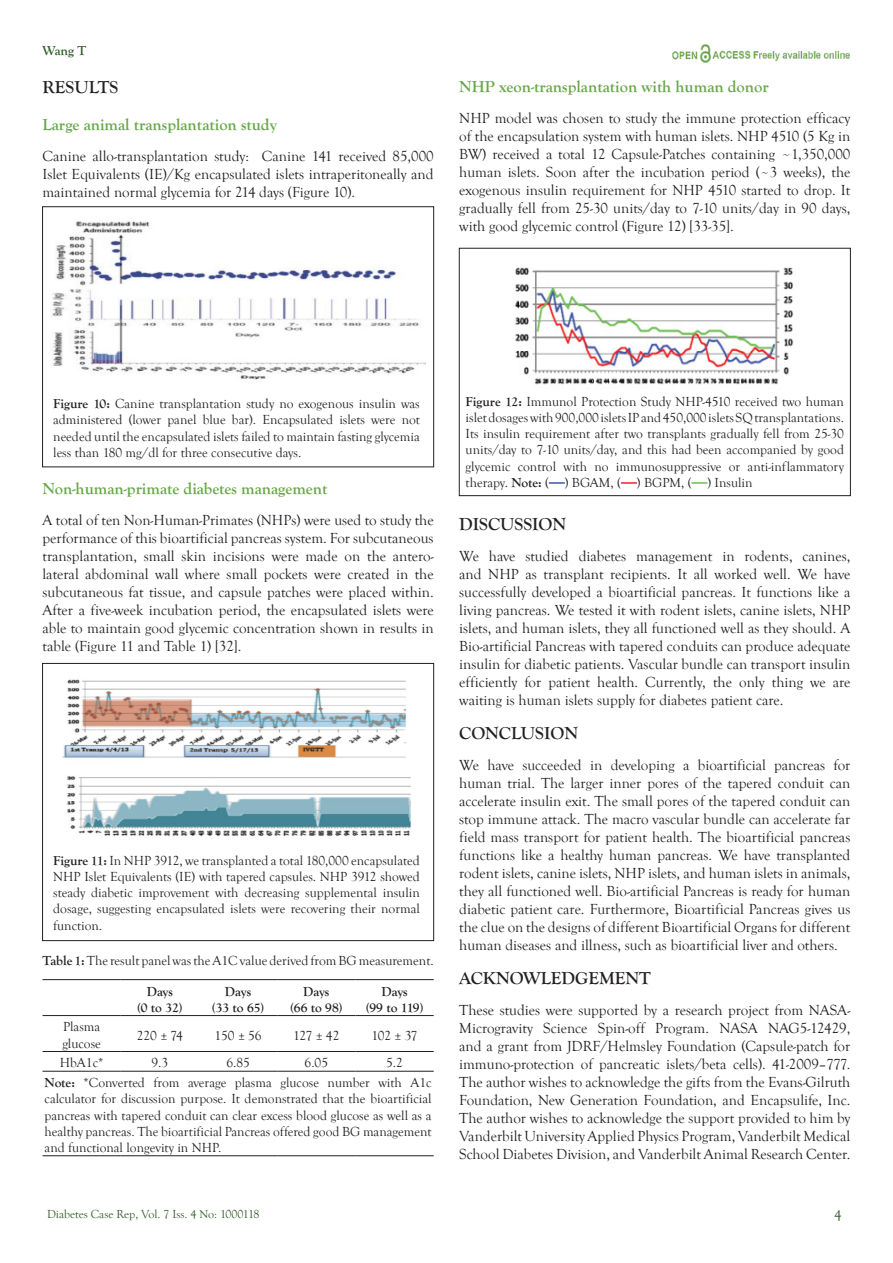
<style>
.page{position:relative;width:893px;height:1263px;background:#fff}
.page>*{position:absolute;margin:0;border:0;box-sizing:border-box;transform-origin:0 0}
.t1{font:700 18px "Goudy Old Style T";color:#231f20}
.t2{font:700 16.5px "Goudy Old Style T";color:#67a747}
.Body_Text_First_Inde{font:15px/18px "Goudy Old Style T";color:#231f20;text-align:justify}
.t3{font:15px "Goudy Old Style T";color:#2f5b28}
.t4{font:13.5px/16.2px "Goudy Old Style T";color:#231f20;text-align:justify}
.t5{font:700 13.5px "Goudy Old Style T";color:#231f20}
.t6{font:700 13.5px "Goudy Old Style T";color:#2f5b28}
.t7{font:12px "Goudy Old Style T";color:#2f5b28}
.s1{font-weight:700}
</style>
<div class="page">
<img style="left:672px;top:44px;width:178px;height:19px">
<hr style="left:43px;top:979px;width:78px;height:1px;background:#231f20">
<hr style="left:121px;top:979px;width:78px;height:1px;background:#231f20">
<hr style="left:199px;top:979px;width:78px;height:1px;background:#231f20">
<hr style="left:277px;top:979px;width:78px;height:1px;background:#231f20">
<hr style="left:355px;top:979px;width:79px;height:1px;background:#231f20">
<hr style="left:43px;top:1015px;width:78px;height:1px;background:#231f20">
<hr style="left:121px;top:1015px;width:78px;height:1px;background:#231f20">
<hr style="left:199px;top:1015px;width:78px;height:1px;background:#231f20">
<hr style="left:277px;top:1015px;width:78px;height:1px;background:#231f20">
<hr style="left:355px;top:1015px;width:79px;height:1px;background:#231f20">
<hr style="left:43px;top:1051px;width:78px;height:1px;background:#231f20">
<hr style="left:121px;top:1051px;width:78px;height:1px;background:#231f20">
<hr style="left:199px;top:1051px;width:78px;height:1px;background:#231f20">
<hr style="left:277px;top:1051px;width:78px;height:1px;background:#231f20">
<hr style="left:355px;top:1051px;width:79px;height:1px;background:#231f20">
<hr style="left:43px;top:1071px;width:78px;height:1px;background:#231f20">
<hr style="left:121px;top:1071px;width:78px;height:1px;background:#231f20">
<hr style="left:199px;top:1071px;width:78px;height:1px;background:#231f20">
<hr style="left:277px;top:1071px;width:78px;height:1px;background:#231f20">
<hr style="left:355px;top:1071px;width:79px;height:1px;background:#231f20">
<hr style="left:43px;top:1155px;width:78px;height:1px;background:#231f20">
<hr style="left:121px;top:1155px;width:78px;height:1px;background:#231f20">
<hr style="left:199px;top:1155px;width:78px;height:1px;background:#231f20">
<hr style="left:277px;top:1155px;width:78px;height:1px;background:#231f20">
<hr style="left:355px;top:1155px;width:79px;height:1px;background:#231f20">
<img style="left:52px;top:221px;width:374px;height:159px">
<svg style="left:549px;top:482px;width:16px;height:2px"></svg>
<svg style="left:621px;top:482px;width:16px;height:2px"></svg>
<svg style="left:691px;top:482px;width:16px;height:2px"></svg>
<div style="left:459px;top:248px;width:391px;height:248px;border:1px solid #231f20"></div>
<img style="left:514px;top:267px;width:280px;height:118px">
<div style="left:43px;top:663px;width:391px;height:278px;border:1px solid #231f20"></div>
<img style="left:63px;top:679px;width:348px;height:157px">
<p class="t6" style="left:43px;top:43px;width:45px">Wang T</p>
<p class="t1" style="left:43px;top:77px;width:77px">RESULTS</p>
<p class="t2" style="left:43px;top:115px;width:236px">Large animal transplantation study</p>
<p class="Body_Text_First_Inde" style="left:43px;top:147px;width:393px">Canine allo-transplantation study: Canine 141 received 85,000<br>Islet Equivalents (IE)/Kg encapsulated islets intraperitoneally and maintained normal glycemia for 214 days (Figure 10).</p>
<p class="t2" style="left:459px;top:77px;width:311px">NHP xeon-transplantation with human donor</p>
<p class="Body_Text_First_Inde" style="left:459px;top:109px;width:393px">NHP model was chosen to study the immune protection efficacy of the encapsulation system with human islets. NHP 4510 (5 Kg in BW) received a total 12 Capsule-Patches containing ~1,350,000 human islets. Soon after the incubation period (~3 weeks), the exogenous insulin requirement for NHP 4510 started to drop. It gradually fell from 25-30 units/day to 7-10 units/day in 90 days, with good glycemic control (Figure 12) [33-35].</p>
<p class="t4" style="left:53px;top:396px;width:368px"><span class="s1">Figure 10:</span> Canine transplantation study no exogenous insulin was administered (lower panel blue bar). Encapsulated islets were not needed until the encapsulated islets failed to maintain fasting glycemia less than 180 mg/dl for three consecutive days.</p>
<p class="t4" style="left:466px;top:393px;width:380px"><span class="s1">Figure 12:</span> Immunol Protection Study NHP-4510 received two human islet dosages with 900,000 islets IP and 450,000 islets SQ transplantations.<br>Its insulin requirement after two transplants gradually fell from 25-30 units/day to 7-10 units/day, and this had been accompanied by good glycemic control with no immunosuppressive or anti-inflammatory therapy. <span class="s1">Note:</span> ( ) BGAM, ( ) BGPM, ( ) Insulin</p>
<p class="t2" style="left:43px;top:480px;width:287px">Non-human-primate diabetes management</p>
<p class="Body_Text_First_Inde" style="left:43px;top:511px;width:393px">A total of ten Non-Human-Primates (NHPs) were used to study the performance of this bioartificial pancreas system. For subcutaneous transplantation, small skin incisions were made on the antero&shy;lateral abdominal wall where small pockets were created in the subcutaneous fat tissue, and capsule patches were placed within.<br>After a five-week incubation period, the encapsulated islets were able to maintain good glycemic concentration shown in results in table (Figure 11 and Table 1) [32].</p>
<p class="t1" style="left:459px;top:514px;width:108px">DISCUSSION</p>
<p class="Body_Text_First_Inde" style="left:459px;top:547px;width:393px">We have studied diabetes management in rodents, canines, and NHP as transplant recipients. It all worked well. We have successfully developed a bioartificial pancreas. It functions like a living pancreas. We tested it with rodent islets, canine islets, NHP islets, and human islets, they all functioned well as they should. A Bio-artificial Pancreas with tapered conduits can produce adequate insulin for diabetic patients. Vascular bundle can transport insulin efficiently for patient health. Currently, the only thing we are waiting is human islets supply for diabetes patient care.</p>
<p class="t1" style="left:459px;top:723px;width:120px">CONCLUSION</p>
<p class="Body_Text_First_Inde" style="left:459px;top:756px;width:393px">We have succeeded in developing a bioartificial pancreas for human trial. The larger inner pores of the tapered conduit can accelerate insulin exit. The small pores of the tapered conduit can stop immune attack. The macro vascular bundle can accelerate far field mass transport for patient health. The bioartificial pancreas functions like a healthy human pancreas. We have transplanted rodent islets, canine islets, NHP islets, and human islets in animals, they all functioned well. Bio-artificial Pancreas is ready for human diabetic patient care. Furthermore, Bioartificial Pancreas gives us the clue on the designs of different Bioartificial Organs for different human diseases and illness, such as bioartificial liver and others.</p>
<p class="t1" style="left:459px;top:968px;width:193px">ACKNOWLEDGEMENT</p>
<p class="Body_Text_First_Inde" style="left:459px;top:1001px;width:393px">These studies were supported by a research project from NASA-Microgravity Science Spin-off Program. NASA NAG5-12429, and a grant from JDRF/Helmsley Foundation (Capsule-patch for immuno-protection of pancreatic islets/beta cells). 41-2009–777.<br>The author wishes to acknowledge the gifts from the Evans-Gilruth Foundation, New Generation Foundation, and Encapsulife, Inc.<br>The author wishes to acknowledge the support provided to him by Vanderbilt University Applied Physics Program, Vanderbilt Medical School Diabetes Division, and Vanderbilt Animal Research Center.</p>
<p class="t4" style="left:53px;top:853px;width:368px"><span class="s1">Figure 11:</span> In NHP 3912, we transplanted a total 180,000 encapsulated NHP Islet Equivalents (IE) with tapered capsules. NHP 3912 showed steady diabetic improvement with decreasing supplemental insulin dosage, suggesting encapsulated islets were recovering their normal function.</p>
<p class="t4" style="left:43px;top:953px;width:393px"><span class="s1">Table 1:</span> The result panel was the A1C value derived from BG measurement.</p>
<p class="t5" style="left:147px;top:983px;width:28px">Days</p>
<p class="t5" style="left:137px;top:1000px;width:47px">(0 to 32)</p>
<p class="t5" style="left:225px;top:983px;width:28px">Days</p>
<p class="t5" style="left:212px;top:1000px;width:54px">(33 to 65)</p>
<p class="t5" style="left:303px;top:983px;width:28px">Days</p>
<p class="t5" style="left:290px;top:1000px;width:54px">(66 to 98)</p>
<p class="t5" style="left:381px;top:983px;width:28px">Days</p>
<p class="t5" style="left:366px;top:1000px;width:59px">(99 to 119)</p>
<p class="t4" style="left:62px;top:1019px;width:40px">Plasma glucose</p>
<p class="t4" style="left:137px;top:1027px;width:48px">220 ± 74</p>
<p class="t4" style="left:215px;top:1027px;width:49px">150 ± 56</p>
<p class="t4" style="left:293px;top:1027px;width:48px">127 ± 42</p>
<p class="t4" style="left:372px;top:1027px;width:47px">102 ± 37</p>
<p class="t4" style="left:60px;top:1055px;width:45px">HbA1c*</p>
<p class="t4" style="left:151px;top:1055px;width:18px">9.3</p>
<p class="t4" style="left:226px;top:1055px;width:25px">6.85</p>
<p class="t4" style="left:305px;top:1055px;width:25px">6.05</p>
<p class="t4" style="left:386px;top:1055px;width:18px">5.2</p>
<p class="t4" style="left:45px;top:1075px;width:388px"><span class="s1">Note:</span> *Converted from average plasma glucose number with A1c calculator for discussion purpose. It demonstrated that the bioartificial pancreas with tapered conduit can clear excess blood glucose as well as a healthy pancreas. The bioartificial Pancreas offered good BG management and functional longevity in NHP.</p>
<p class="t7" style="left:47px;top:1207px;width:214px">Diabetes Case Rep, Vol. 7 Iss. 4 No: 1000118</p>
<p class="t3" style="left:834px;top:1207px;width:9px">4</p>
</div>
